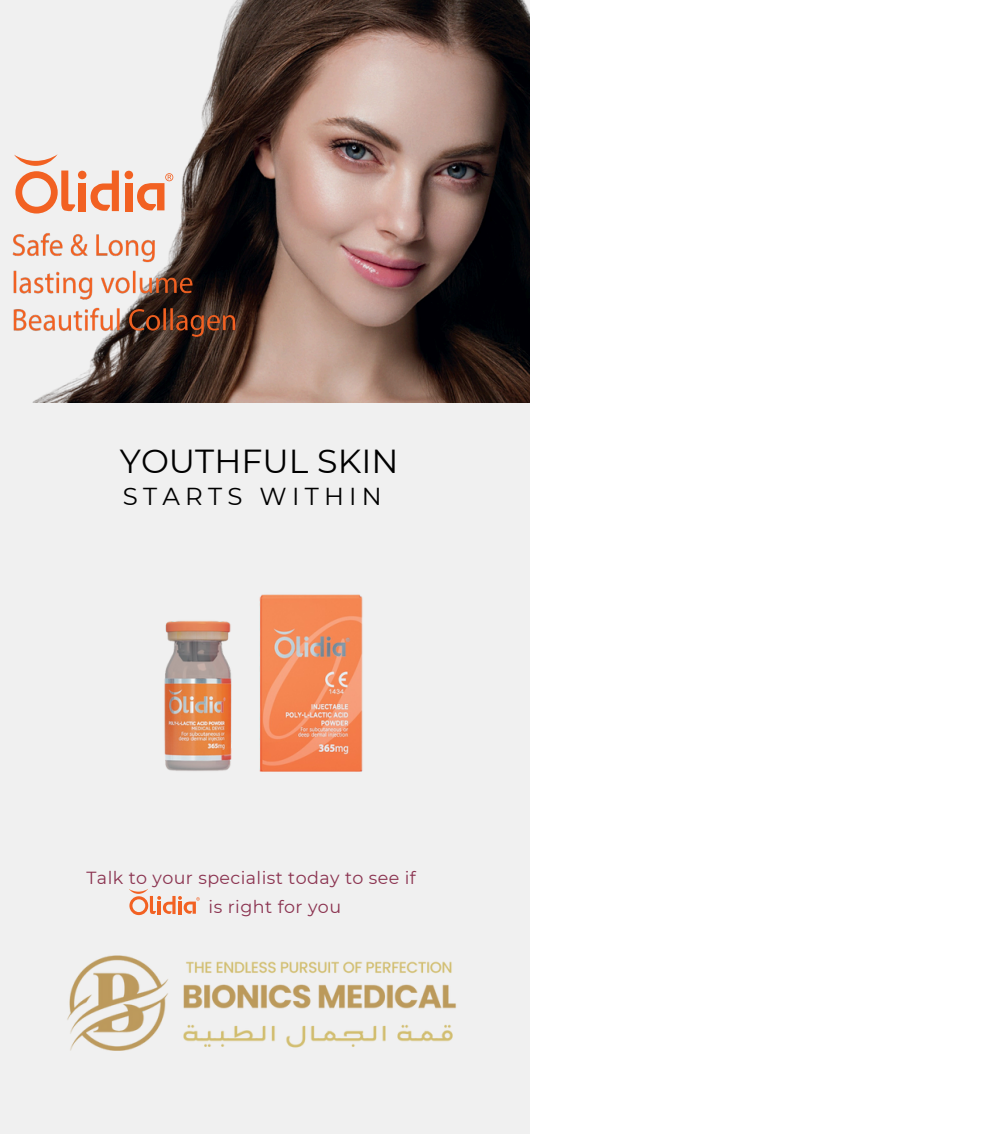
<style>
.page{position:relative;width:1008px;height:1134px;background:#fff}
.page>*{position:absolute;margin:0;border:0;box-sizing:border-box;transform-origin:0 0}
.t1{font:33.25px "Montserrat";color:#000}
.t2{font:24.5px "Montserrat";letter-spacing:.215em;color:#000}
.t3{font:17.5px "Montserrat";letter-spacing:.025em;color:#8b3350}
</style>
<div class="page">
<div style="left:0;top:0;width:529px;height:1133px;background:#f0f0f0"></div>
<svg style="left:129px;top:889px;width:71px;height:26px"></svg>
<img style="left:33px;top:0;width:496px;height:402px">
<div style="left:125px;top:183px;width:7px;height:28px;background:#f26122"></div>
<svg style="left:14px;top:154px;width:105px;height:60px"></svg>
<svg style="left:125px;top:171px;width:48px;height:39px"></svg>
<img style="left:12px;top:226px;width:229px;height:117px">
<img style="left:67px;top:955px;width:389px;height:96px">
<img style="left:164px;top:594px;width:199px;height:178px">
<h1 class="t1" style="left:120px;top:441px;width:280px">YOUTHFUL SKIN</h1>
<h2 class="t2" style="left:123px;top:482px;width:260px">STARTS WITHIN</h2>
<p class="t3" style="left:87px;top:867px;width:331px">Talk to your specialist today to see if</p>
<p class="t3" style="left:209px;top:896px;width:134px">is right for you</p>
</div>
